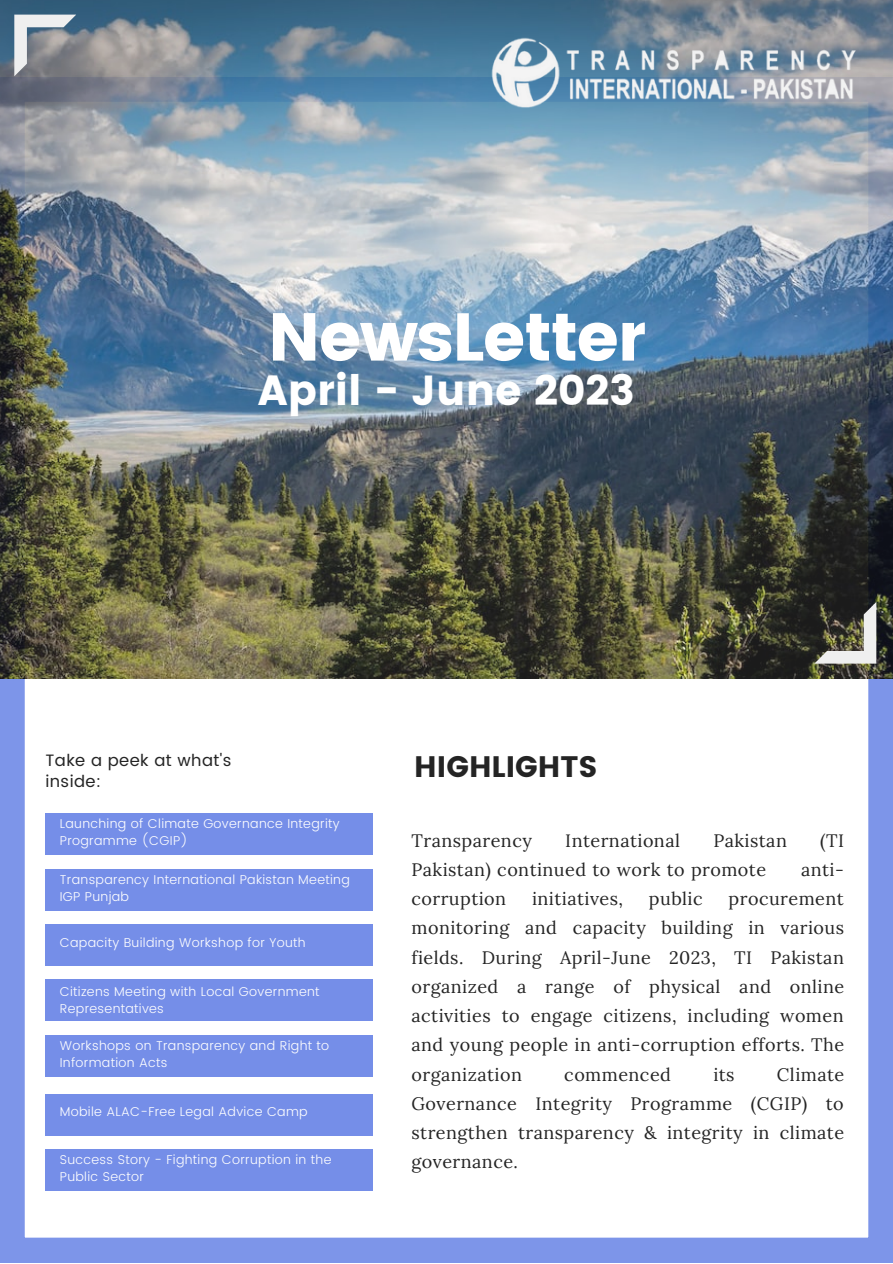
<style>
.page{position:relative;width:893px;height:1264px;background:#fff}
.page>*{position:absolute;margin:0;border:0;box-sizing:border-box;transform-origin:0 0}
.t1{font:67.5px "Poppins";letter-spacing:-.025em;color:#fff}
.t2{font:42px "Poppins";color:#fff}
.t3{font:29.55px "Poppins";color:#242424}
.t4{font:18px/29.2px "Lora";letter-spacing:.025em;color:#242424;text-align:justify}
.t5{font:16.5px/21.3px "Poppins";letter-spacing:.025em;color:#242424}
.t6{font:300 12.75px/17.1px "Poppins";letter-spacing:.025em;color:#fff}
</style>
<div class="page">
<svg style="left:0;top:678px;width:892px;height:584px"></svg>
<img style="left:0;top:0;width:892px;height:678px">
<svg style="left:14px;top:14px;width:62px;height:62px"></svg>
<svg style="left:814px;top:602px;width:62px;height:61px"></svg>
<img style="left:480px;top:28px;width:396px;height:88px">
<div style="left:45px;top:979px;width:328px;height:42px;background:#758ee8"></div>
<div style="left:45px;top:1035px;width:328px;height:41px;background:#758ee8"></div>
<div style="left:45px;top:1093px;width:328px;height:42px;background:#758ee8"></div>
<div style="left:45px;top:813px;width:328px;height:42px;background:#758ee8"></div>
<div style="left:45px;top:869px;width:328px;height:41px;background:#758ee8"></div>
<div style="left:45px;top:923px;width:328px;height:42px;background:#758ee8"></div>
<div style="left:45px;top:1149px;width:328px;height:41px;background:#758ee8"></div>
<p class="t1" style="left:268px;top:298px;width:379px">NewsLetter</p>
<p class="t2" style="left:258px;top:366px;width:378px">April - June 2023</p>
<p class="t5" style="left:45px;top:749px;width:187px">Take a peek at what's inside:</p>
<p class="t3" style="left:414px;top:750px;width:185px">HIGHLIGHTS</p>
<p class="t6" style="left:60px;top:815px;width:281px">Launching of Climate Governance Integrity<br>Programme (CGIP)</p>
<p class="t6" style="left:60px;top:870px;width:291px">Transparency International Pakistan Meeting<br>IGP Punjab</p>
<p class="t6" style="left:60px;top:933px;width:247px">Capacity Building Workshop for Youth</p>
<p class="t6" style="left:60px;top:982px;width:261px">Citizens Meeting with Local Government<br>Representatives</p>
<p class="t6" style="left:60px;top:1036px;width:271px">Workshops on Transparency and Right to<br>Information Acts</p>
<p class="t6" style="left:60px;top:1103px;width:249px">Mobile ALAC-Free Legal Advice Camp</p>
<p class="t6" style="left:60px;top:1150px;width:273px">Success Story - Fighting Corruption in the<br>Public Sector</p>
<p class="t4" style="left:411px;top:825px;width:122px">Transparency</p>
<p class="t4" style="left:565px;top:825px;width:116px">International</p>
<p class="t4" style="left:713px;top:825px;width:75px">Pakistan</p>
<p class="t4" style="left:820px;top:825px;width:25px">(TI</p>
<p class="t4" style="left:411px;top:854px;width:356px">Pakistan) continued to work to promote</p>
<p class="t4" style="left:801px;top:854px;width:44px">anti-</p>
<p class="t4" style="left:411px;top:884px;width:96px">corruption</p>
<p class="t4" style="left:532px;top:884px;width:92px">initiatives,</p>
<p class="t4" style="left:649px;top:884px;width:55px">public</p>
<p class="t4" style="left:411px;top:884px;width:434px;text-indent:317px">procurement monitoring and capacity building in various fields. During April-June 2023, TI Pakistan organized a range of physical and online activities to engage citizens, including women and young people in anti-corruption efforts. The organization</p>
<p class="t4" style="left:411px;top:1059px;width:434px;text-indent:365px">Climate Governance Integrity Programme (CGIP) to strengthen transparency &amp; integrity in climate governance.</p>
<p class="t4" style="left:564px;top:1059px;width:108px">commenced</p>
<p class="t4" style="left:713px;top:1059px;width:23px">its</p>
</div>
